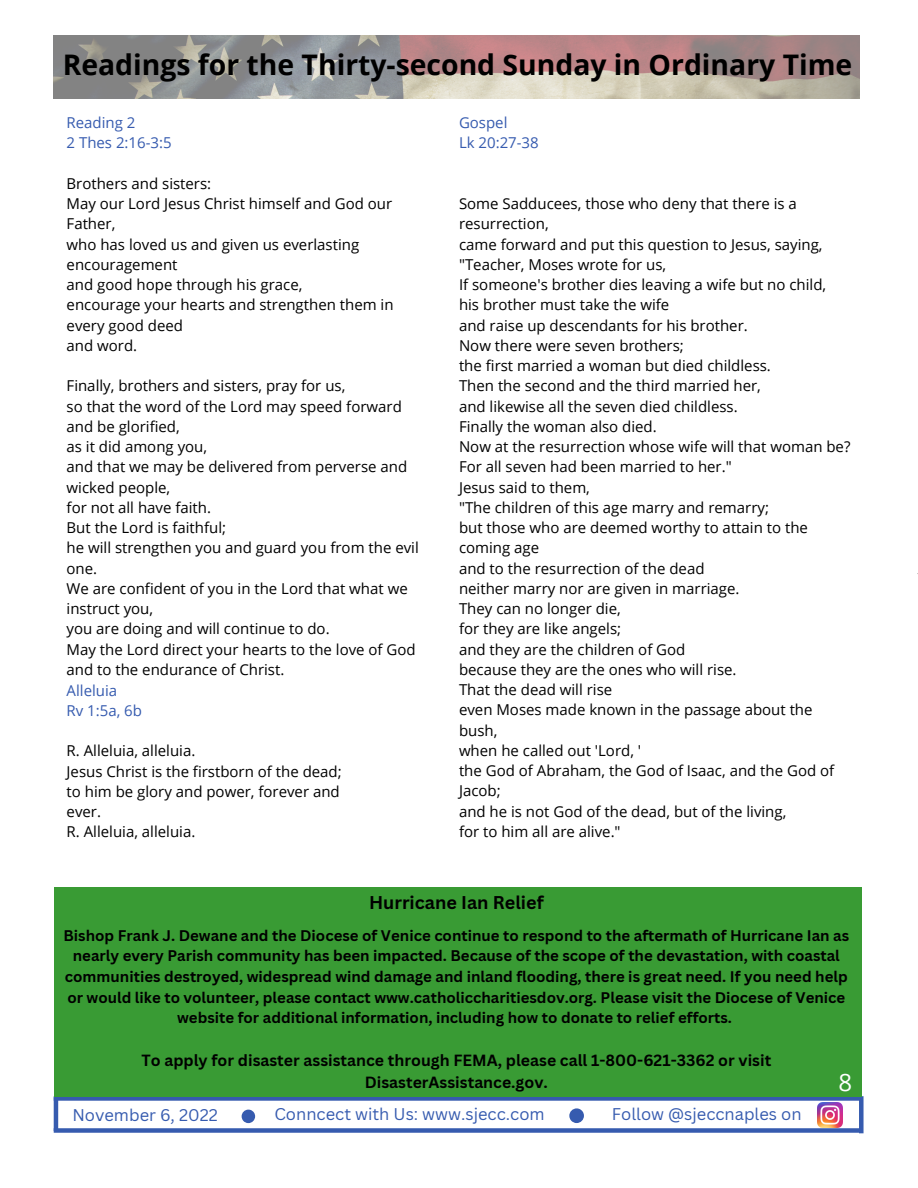
<style>
.page{position:relative;width:918px;height:1188px;background:#fff}
.page>*{position:absolute;margin:0;border:0;box-sizing:border-box;transform-origin:0 0}
.t1{font:700 28.35px "Open Sans";color:#000}
.t2{font:24px "Open Sans";color:#fff}
.t3{font:700 18px "Canva Sans";color:#000}
.t4{font:16.5px "Canva Sans";color:#365baf}
.t5{font:700 15.75px/21.9px "Canva Sans";color:#000;text-align:center}
.t6{font:15px/20.2px "Open Sans";color:#000}
.t7{font:700 15px/20.7px "Canva Sans";color:#000;text-align:center}
.t8{font:15px/20.2px "Open Sans";color:#365baf}
</style>
<div class="page">
<div style="left:54px;top:1128px;width:807px;height:5px;background:#365baf"></div>
<div style="left:54px;top:1096px;width:807px;height:5px;background:#365baf"></div>
<img style="left:817px;top:1102px;width:25px;height:25px">
<svg style="left:242px;top:1110px;width:13px;height:13px"></svg>
<svg style="left:569px;top:1108px;width:15px;height:15px"></svg>
<hr style="left:54px;top:1097px;width:4px;height:34px;background:#365baf">
<div style="left:859px;top:1096px;width:5px;height:37px;background:#365baf"></div>
<div style="left:54px;top:888px;width:807px;height:209px;background:#399b34"></div>
<img style="left:54px;top:36px;width:805px;height:63px">
<h1 class="t1" style="left:63px;top:45px;width:791px">Readings for the Thirty-second Sunday in Ordinary Time</h1>
<p class="t8" style="left:67px;top:112px;width:107px">Reading 2<br>2 Thes 2:16-3:5</p>
<p class="t6" style="left:67px;top:173px;width:329px">Brothers and sisters:<br>May our Lord Jesus Christ himself and God our<br>Father,<br>who has loved us and given us everlasting encouragement<br>and good hope through his grace,<br>encourage your hearts and strengthen them in every good deed<br>and word.</p>
<p class="t6" style="left:67px;top:375px;width:354px">Finally, brothers and sisters, pray for us,<br>so that the word of the Lord may speed forward and be glorified,<br>as it did among you,<br>and that we may be delivered from perverse and wicked people,<br>for not all have faith.<br>But the Lord is faithful;<br>he will strengthen you and guard you from the evil one.<br>We are confident of you in the Lord that what we instruct you,<br>you are doing and will continue to do.<br>May the Lord direct your hearts to the love of God and to the endurance of Christ.</p>
<p class="t8" style="left:67px;top:680px;width:77px">Alleluia<br>Rv 1:5a, 6b</p>
<p class="t6" style="left:67px;top:740px;width:277px">R. Alleluia, alleluia.<br>Jesus Christ is the firstborn of the dead; to him be glory and power, forever and ever.<br>R. Alleluia, alleluia.</p>
<p class="t8" style="left:459px;top:112px;width:81px">Gospel<br>Lk 20:27-38</p>
<p class="t6" style="left:459px;top:193px;width:393px">Some Sadducees, those who deny that there is a resurrection,<br>came forward and put this question to Jesus, saying, "Teacher, Moses wrote for us,<br>If someone's brother dies leaving a wife but no child,<br>his brother must take the wife<br>and raise up descendants for his brother.<br>Now there were seven brothers;<br>the first married a woman but died childless.<br>Then the second and the third married her,<br>and likewise all the seven died childless.<br>Finally the woman also died.<br>Now at the resurrection whose wife will that woman be?<br>For all seven had been married to her."<br>Jesus said to them,<br>"The children of this age marry and remarry;<br>but those who are deemed worthy to attain to the coming age<br>and to the resurrection of the dead<br>neither marry nor are given in marriage.<br>They can no longer die,<br>for they are like angels;<br>and they are the children of God<br>because they are the ones who will rise.<br>That the dead will rise<br>even Moses made known in the passage about the bush,<br>when he called out 'Lord, '<br>the God of Abraham, the God of Isaac, and the God of Jacob;<br>and he is not God of the dead, but of the living,<br>for to him all are alive."</p>
<p class="t3" style="left:369px;top:890px;width:176px">Hurricane Ian Relief</p>
<p class="t7" style="left:63px;top:925px;width:787px">Bishop Frank J. Dewane and the Diocese of Venice continue to respond to the aftermath of Hurricane Ian as nearly every Parish community has been impacted. Because of the scope of the devastation, with coastal communities destroyed, widespread wind damage and inland flooding, there is great need. If you need help or would like to volunteer, please contact www.catholiccharitiesdov.org. Please visit the Diocese of Venice website for additional information, including how to donate to relief efforts.</p>
<p class="t5" style="left:141px;top:1049px;width:631px">To apply for disaster assistance through FEMA, please call 1-800-621-3362 or visit<br>DisasterAssistance.gov.</p>
<p class="t4" style="left:72px;top:1104px;width:147px">November 6, 2022</p>
<p class="t4" style="left:612px;top:1103px;width:191px">Follow @sjeccnaples on</p>
<h2 class="t2" style="left:839px;top:1065px;width:15px">8</h2>
<p class="t4" style="left:274px;top:1103px;width:272px">Conncect with Us: www.sjecc.com</p>
</div>
